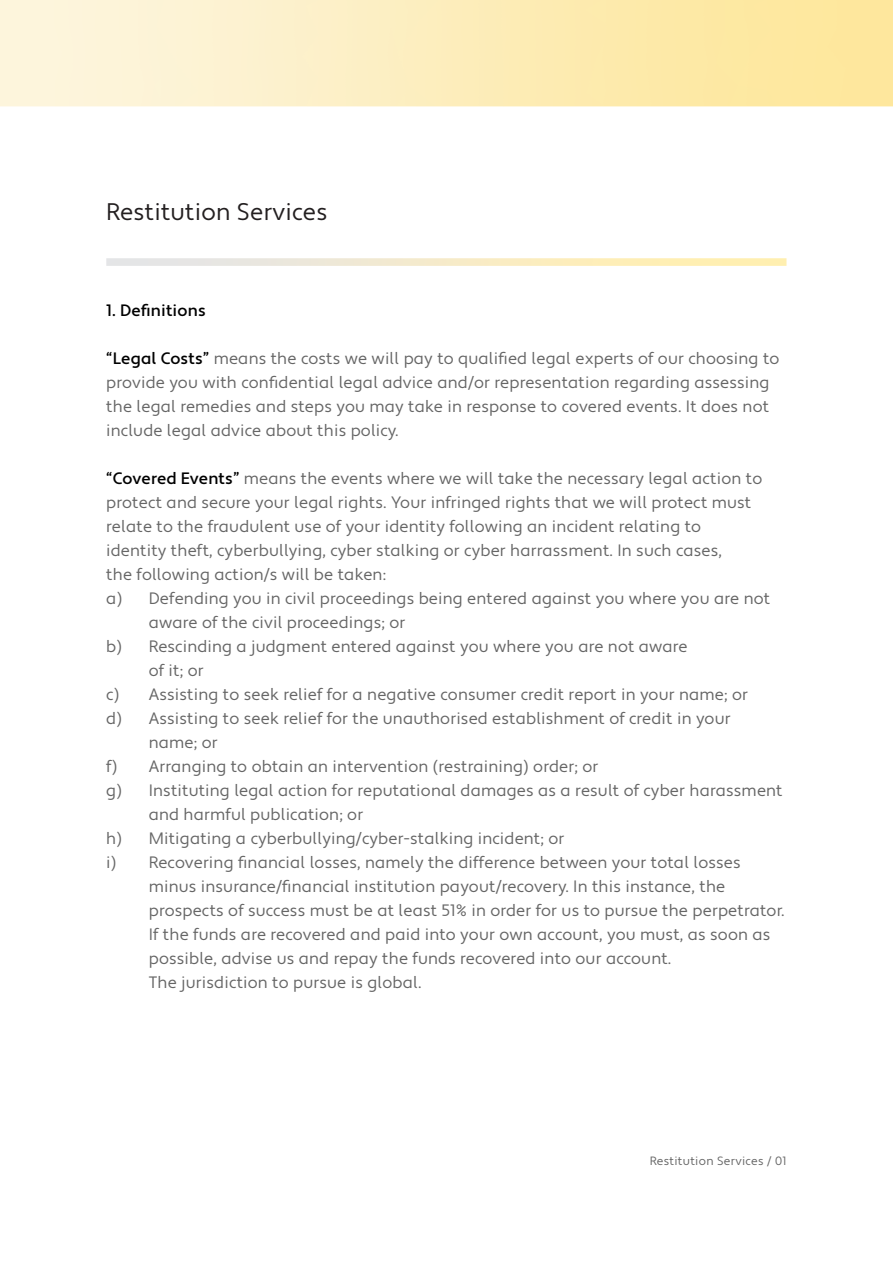
<style>
.page{position:relative;width:893px;height:1263px;background:#fff}
.page>*{position:absolute;margin:0;border:0;box-sizing:border-box;transform-origin:0 0}
.t1{font:24px "Apertura";letter-spacing:.01em;color:#231f20}
.t2{font:16.5px/24px "Apertura";letter-spacing:.01em;color:#666}
.t3{font:500 16.5px "Apertura";letter-spacing:.01em;color:#000}
.t4{font:12px "Apertura";letter-spacing:.025em;color:#666}
.s1{font-weight:500;color:#000}
</style>
<div class="page">
<div style="left:0;top:0;width:893px;height:106px;background:linear-gradient(to right,#fcf6e2,#fde697)"></div>
<svg style="left:106px;top:258px;width:680px;height:8px;background:#f4ebcc"></svg>
<h1 class="t1" style="left:106px;top:197px;width:223px">Restitution Services</h1>
<p class="t3" style="left:106px;top:300px;width:101px">1. Definitions</p>
<p class="t2" style="left:106px;top:346px;width:675px"><span class="s1">“Legal Costs”</span> means the costs we will pay to qualified legal experts of our choosing to provide you with confidential legal advice and/or representation regarding assessing the legal remedies and steps you may take in response to covered events. It does not include legal advice about this policy.</p>
<p class="t2" style="left:106px;top:466px;width:657px"><span class="s1">“Covered Events”</span> means the events where we will take the necessary legal action to</p>
<p class="t2" style="left:106px;top:490px;width:646px">protect and secure your legal rights. Your infringed rights that we will protect must</p>
<p class="t2" style="left:106px;top:514px;width:596px">relate to the fraudulent use of your identity following an incident relating to</p>
<p class="t2" style="left:106px;top:539px;width:617px">identity theft, cyberbullying, cyber stalking or cyber harrassment. In such cases,</p>
<p class="t2" style="left:106px;top:563px;width:281px">the following action/s will be taken:</p>
<p class="t2" style="left:106px;top:587px;width:665px">a) Defending you in civil proceedings being entered against you where you are not</p>
<p class="t2" style="left:149px;top:611px;width:258px">aware of the civil proceedings; or</p>
<p class="t2" style="left:106px;top:635px;width:583px">b) Rescinding a judgment entered against you where you are not aware</p>
<p class="t2" style="left:149px;top:659px;width:56px">of it; or</p>
<p class="t2" style="left:106px;top:683px;width:643px">c) Assisting to seek relief for a negative consumer credit report in your name; or</p>
<p class="t2" style="left:106px;top:707px;width:626px">d) Assisting to seek relief for the unauthorised establishment of credit in your</p>
<p class="t2" style="left:149px;top:731px;width:70px">name; or</p>
<p class="t2" style="left:106px;top:755px;width:493px">f) Arranging to obtain an intervention (restraining) order; or</p>
<p class="t2" style="left:106px;top:779px;width:678px">g) Instituting legal action for reputational damages as a result of cyber harassment</p>
<p class="t2" style="left:149px;top:803px;width:216px">and harmful publication; or</p>
<p class="t2" style="left:106px;top:827px;width:460px">h) Mitigating a cyberbullying/cyber-stalking incident; or</p>
<p class="t2" style="left:106px;top:851px;width:636px">i) Recovering financial losses, namely the difference between your total losses</p>
<p class="t2" style="left:149px;top:875px;width:578px">minus insurance/financial institution payout/recovery. In this instance, the</p>
<p class="t2" style="left:149px;top:899px;width:637px">prospects of success must be at least 51% in order for us to pursue the perpetrator.</p>
<p class="t2" style="left:149px;top:923px;width:623px">If the funds are recovered and paid into your own account, you must, as soon as</p>
<p class="t2" style="left:149px;top:947px;width:524px">possible, advise us and repay the funds recovered into our account.</p>
<p class="t2" style="left:149px;top:971px;width:274px">The jurisdiction to pursue is global.</p>
<p class="t4" style="left:650px;top:1154px;width:138px">Restitution Services / 01</p>
</div>
